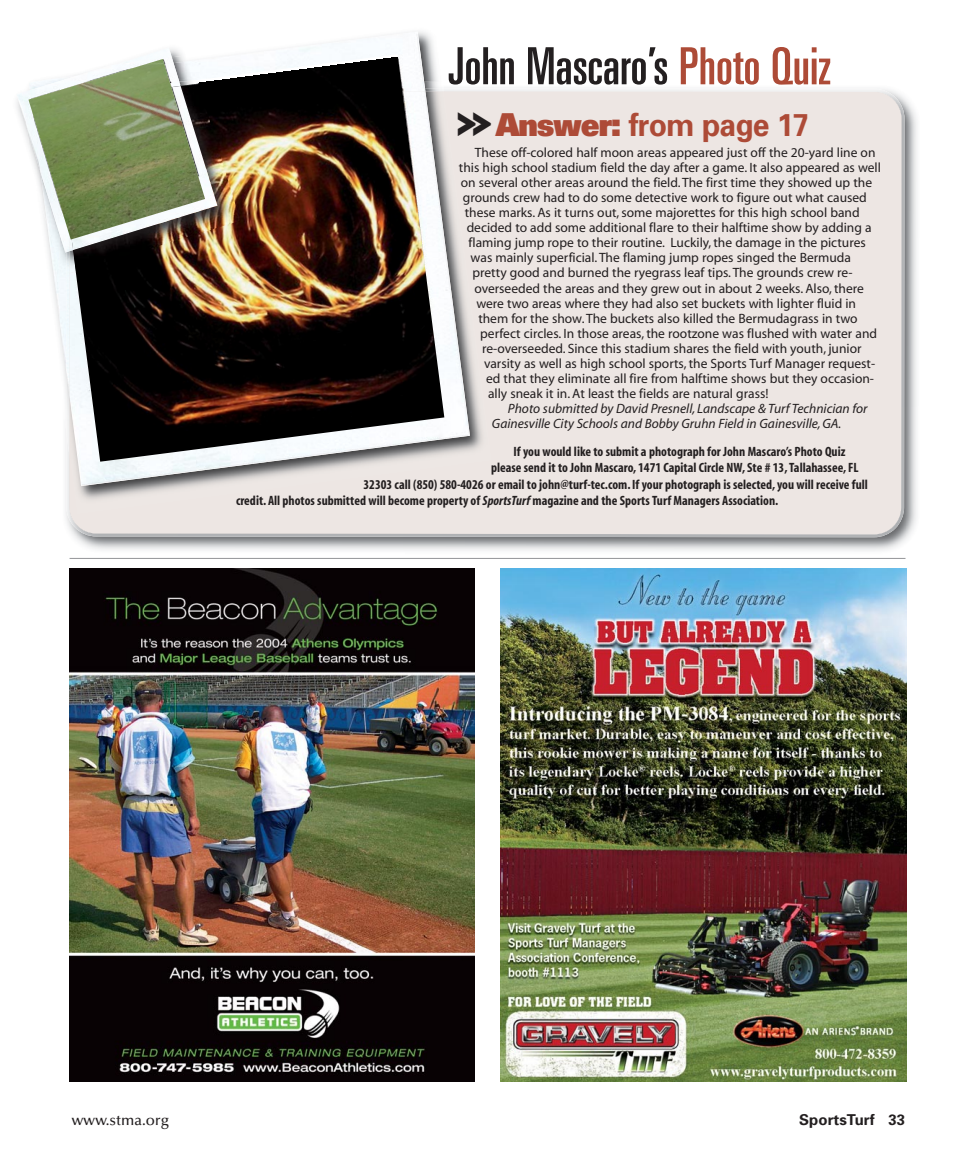
<style>
.page{position:relative;width:972px;height:1175px;background:#fff}
.page>*{position:absolute;margin:0;border:0;box-sizing:border-box;transform-origin:0 0}
.t1{font:ultra-condensed 51.3px "Univers";color:#231f20}
.t2{font:41.4px "Knockout HTF94 Ultmt Sumo";color:#231f20}
.t3{font:700 31.65px "Univers";letter-spacing:-.03em;color:#ad4b37;scale:.95 1}
.t4{font:500 15px "Optima";color:#231f20}
.t5{font:700 15px "Univers";color:#231f20}
.t6{font:13.5px "Myriad MM 406 600";color:#231f20}
.t7{font:13.5px "Myriad MM 700 300";color:#231f20}
.t8{font:13.5px "Myriad MM It 406 600";color:#231f20}
.s1{color:#ad4b37}
.s2{font-weight:900}
.s3{font-family:"Myriad MM It 700 300"}
</style>
<div class="page">
<img style="left:65px;top:99px;width:852px;height:452px">
<div style="left:69px;top:91px;width:833px;height:443px;background:#ede6e3"></div>
<hr style="left:70px;top:558px;width:836px;height:1px;background:#939598">
<img style="left:418px;top:31px;width:16px;height:23px">
<img style="left:69px;top:91px;width:423px;height:423px">
<img style="left:299px;top:32px;width:125px;height:22px">
<img style="left:50px;top:266px;width:3px;height:20px">
<img style="left:69px;top:91px;width:401px;height:395px">
<img style="left:54px;top:58px;width:390px;height:403px">
<img style="left:172px;top:55px;width:19px;height:4px">
<img style="left:46px;top:239px;width:14px;height:27px">
<img style="left:60px;top:252px;width:7px;height:23px">
<img style="left:66px;top:251px;width:10px;height:23px">
<img style="left:73px;top:84px;width:167px;height:187px">
<img style="left:134px;top:47px;width:38px;height:10px">
<img style="left:17px;top:93px;width:5px;height:31px">
<img style="left:77px;top:57px;width:97px;height:2px">
<img style="left:60px;top:250px;width:7px;height:2px">
<img style="left:54px;top:86px;width:163px;height:164px">
<svg style="left:22px;top:91px;width:6px;height:52px"></svg>
<img style="left:28px;top:59px;width:177px;height:180px">
<img style="left:69px;top:568px;width:405px;height:513px">
<img style="left:501px;top:569px;width:405px;height:513px">
<p class="t1" style="left:448px;top:47px;width:384px">John Mascaro’s <span class="s1">Photo Quiz</span></p>
<p class="t3" style="left:496px;top:113px;width:332px"><span class="s2">Answer:</span> from page 17</p>
<p class="t6" style="left:475px;top:148px;width:402px">These off-colored half moon areas appeared just off the 20-yard line on</p>
<p class="t6" style="left:459px;top:163px;width:424px">this high school stadium field the day after a game. It also appeared as well</p>
<p class="t6" style="left:461px;top:178px;width:413px">on several other areas around the field. The first time they showed up the</p>
<p class="t6" style="left:463px;top:193px;width:406px">grounds crew had to do some detective work to figure out what caused</p>
<p class="t6" style="left:465px;top:208px;width:396px">these marks. As it turns out, some majorettes for this high school band</p>
<p class="t6" style="left:467px;top:223px;width:406px">decided to add some additional flare to their halftime show by adding a</p>
<p class="t6" style="left:469px;top:238px;width:399px">flaming jump rope to their routine. Luckily, the damage in the pictures</p>
<p class="t6" style="left:471px;top:253px;width:382px">was mainly superficial. The flaming jump ropes singed the Bermuda</p>
<p class="t6" style="left:473px;top:268px;width:382px">pretty good and burned the ryegrass leaf tips. The grounds crew re-</p>
<p class="t6" style="left:474px;top:283px;width:391px">overseeded the areas and they grew out in about 2 weeks. Also, there</p>
<p class="t6" style="left:476px;top:298px;width:381px">were two areas where they had also set buckets with lighter fluid in</p>
<p class="t6" style="left:478px;top:313px;width:381px">them for the show. The buckets also killed the Bermudagrass in two</p>
<p class="t6" style="left:480px;top:328px;width:398px">perfect circles. In those areas, the rootzone was flushed with water and</p>
<p class="t6" style="left:482px;top:343px;width:381px">re-overseeded. Since this stadium shares the field with youth, junior</p>
<p class="t6" style="left:484px;top:358px;width:392px">varsity as well as high school sports, the Sports Turf Manager request-</p>
<p class="t6" style="left:486px;top:373px;width:390px">ed that they eliminate all fire from halftime shows but they occasion-</p>
<p class="t6" style="left:488px;top:388px;width:282px">ally sneak it in. At least the fields are natural grass!</p>
<p class="t8" style="left:508px;top:403px;width:361px">Photo submitted by David Presnell, Landscape &amp; Turf Technician for</p>
<p class="t8" style="left:492px;top:418px;width:351px">Gainesville City Schools and Bobby Gruhn Field in Gainesville, GA.</p>
<p class="t2" style="left:455px;top:108px;width:39px">&gt;&gt;</p>
<p class="t7" style="left:514px;top:446px;width:333px">If you would like to submit a photograph for John Mascaro’s Photo Quiz</p>
<p class="t7" style="left:491px;top:463px;width:369px">please send it to John Mascaro, 1471 Capital Circle NW, Ste # 13, Tallahassee, FL</p>
<p class="t7" style="left:364px;top:479px;width:506px">32303 call (850) 580-4026 or email to john@turf-tec.com. If your photograph is selected, you will receive full</p>
<p class="t7" style="left:236px;top:496px;width:544px">credit. All photos submitted will become property of <span class="s3">SportsTurf</span> magazine and the Sports Turf Managers Association.</p>
<p class="t4" style="left:72px;top:1113px;width:99px">www.stma.org</p>
<p class="t5" style="left:799px;top:1113px;width:107px">SportsTurf 33</p>
</div>
